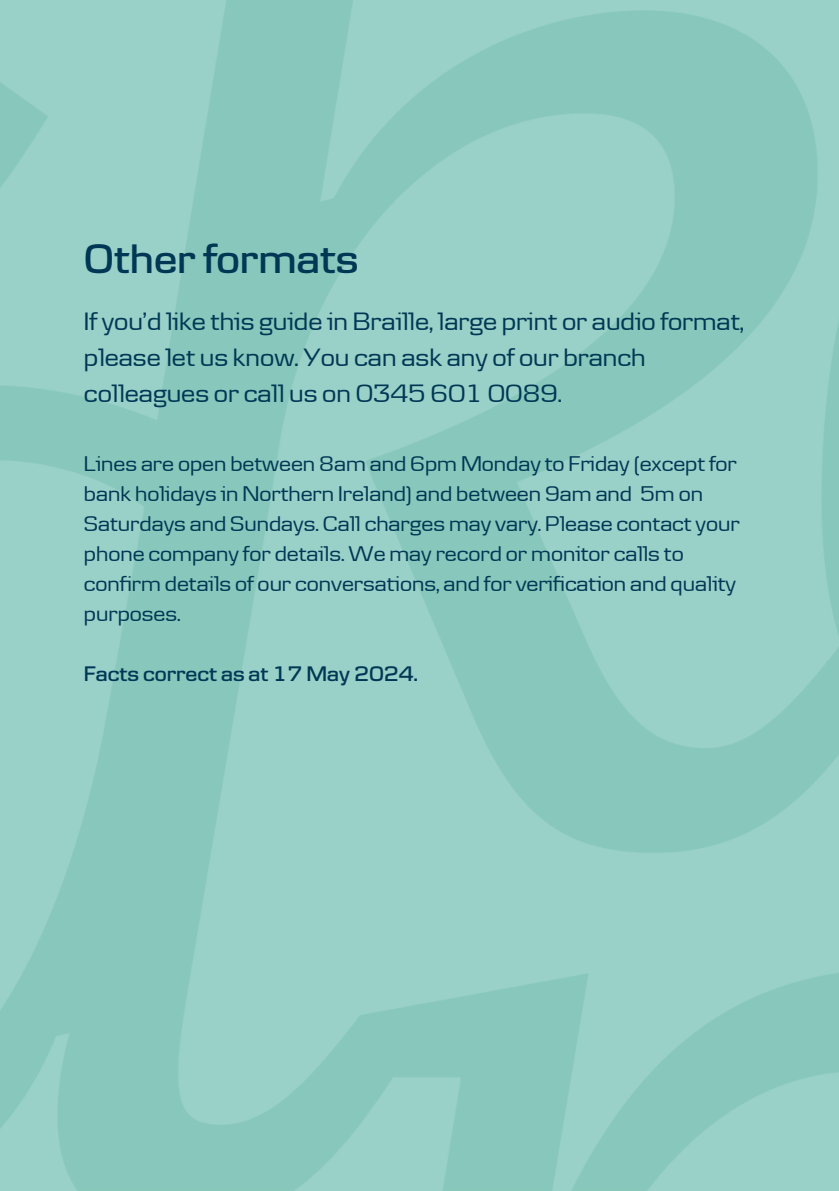
<style>
.page{position:relative;width:839px;height:1191px;background:#fff}
.page>*{position:absolute;margin:0;border:0;box-sizing:border-box;transform-origin:0 0}
.t1{font:600 43px "Danske Headline";color:#003755}
.t2{font:26px/36px "Danske Headline";color:#003755}
.t3{font:22px/30px "Danske Headline";color:#003755}
.t4{font:600 22px "Danske Headline";color:#003755}
</style>
<div class="page">
<p class="t1" style="left:84px;top:236px;width:276px">Other formats</p>
<h1 class="t2" style="left:84px;top:304px;width:661px">If you’d like this guide in Braille, large print or audio format, please let us know. You can ask any of our branch colleagues or call us on 0345 601 0089.</h1>
<h2 class="t3" style="left:84px;top:449px;width:657px">Lines are open between 8am and 6pm Monday to Friday (except for bank holidays in Northern Ireland) and between 9am and 5m on Saturdays and Sundays. Call charges may vary. Please contact your phone company for details. We may record or monitor calls to confirm details of our conversations, and for verification and quality purposes.</h2>
<p class="t4" style="left:84px;top:663px;width:335px">Facts correct as at 17 May 2024.</p>
</div>
